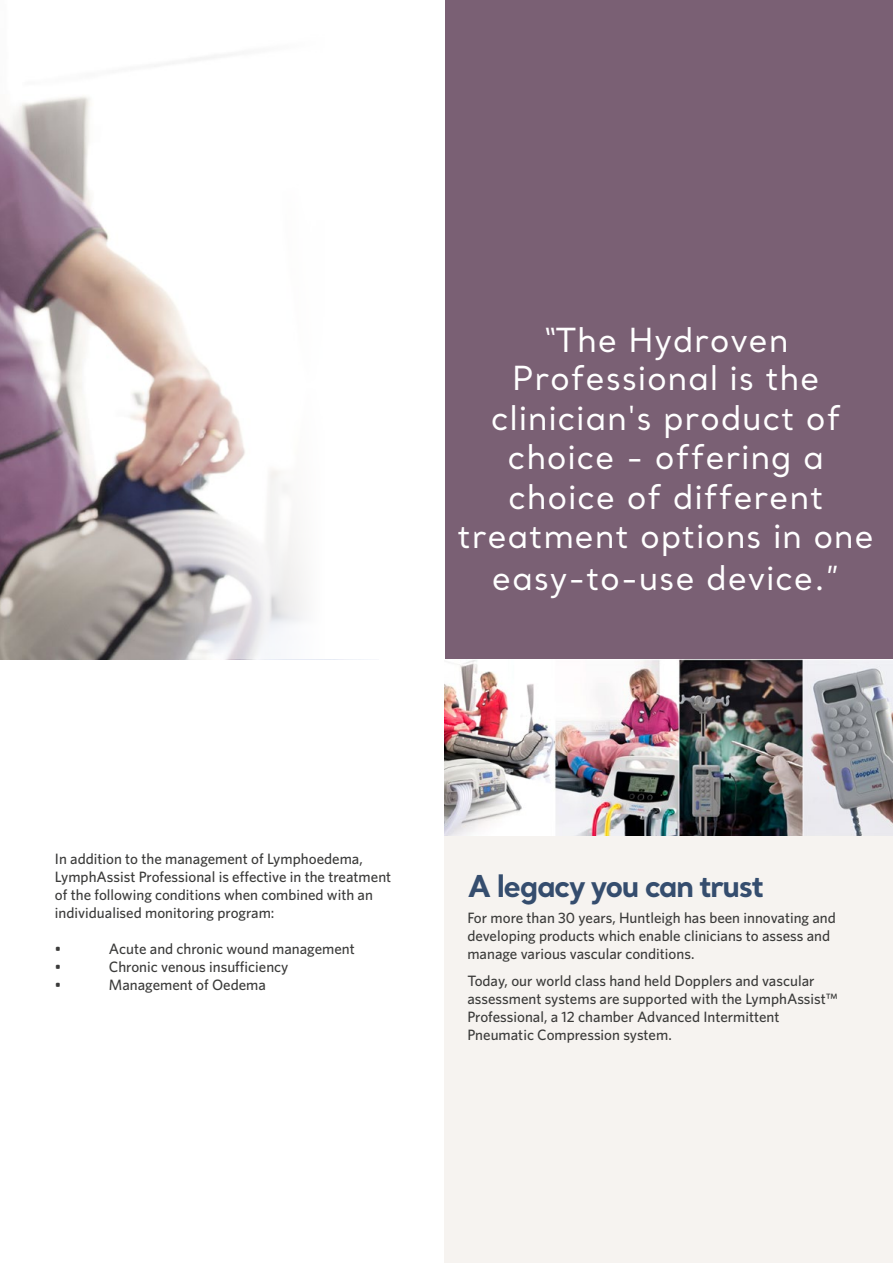
<style>
.page{position:relative;width:893px;height:1263px;background:#fff}
.page>*{position:absolute;margin:0;border:0;box-sizing:border-box;transform-origin:0 0}
.t1{font:33px/39.6px "Santral";letter-spacing:.02em;color:#fff;text-align:center}
.t2{font:700 30px "Santral";letter-spacing:-.05em;color:#354d6e}
.t3{font:500 15px/18px "Whitney";color:#3b3b3a}
</style>
<div class="page">
<div style="left:445px;top:0;width:448px;height:659px;background:#7a6074"></div>
<div style="left:445px;top:659px;width:448px;height:604px;background:#f6f3f0"></div>
<img style="left:445px;top:659px;width:448px;height:177px">
<img style="left:0;top:60px;width:194px;height:599px">
<h1 class="t1" style="left:458px;top:320px;width:418px">“The Hydroven<br>Professional is the clinician's product of choice - offering a choice of different treatment options in one easy-to-use device.”</h1>
<p class="t3" style="left:55px;top:849px;width:338px">In addition to the management of Lymphoedema, LymphAssist Professional is effective in the treatment of the following conditions when combined with an individualised monitoring program:</p>
<p class="t3" style="left:55px;top:939px;width:8px">•</p>
<p class="t3" style="left:109px;top:939px;width:247px">Acute and chronic wound management</p>
<p class="t3" style="left:55px;top:957px;width:8px">•</p>
<p class="t3" style="left:109px;top:957px;width:181px">Chronic venous insufficiency</p>
<p class="t3" style="left:55px;top:975px;width:8px">•</p>
<p class="t3" style="left:109px;top:975px;width:159px">Management of Oedema</p>
<h2 class="t2" style="left:467px;top:865px;width:298px">A legacy you can trust</h2>
<p class="t3" style="left:467px;top:908px;width:370px">For more than 30 years, Huntleigh has been innovating and developing products which enable clinicians to assess and manage various vascular conditions.</p>
<p class="t3" style="left:467px;top:971px;width:372px">Today, our world class hand held Dopplers and vascular assessment systems are supported with the LymphAssist™ Professional, a 12 chamber Advanced Intermittent Pneumatic Compression system.</p>
</div>
